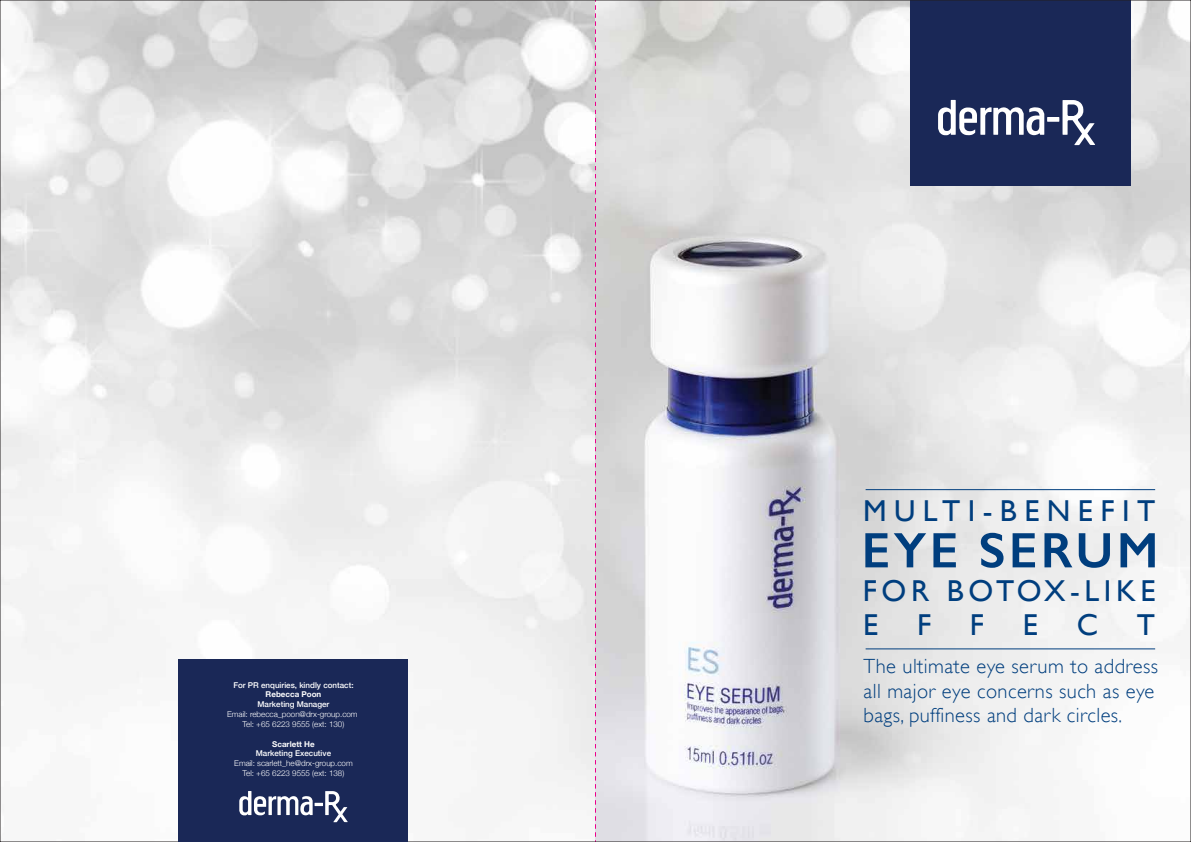
<style>
.page{position:relative;width:1191px;height:842px;background:#fff}
.page>*{position:absolute;margin:0;border:0;box-sizing:border-box;transform-origin:0 0}
.t1{font:600 50px "Gill Sans";letter-spacing:.065em;color:#003e7e}
.t2{font:30.2px/34px "Gill Sans";letter-spacing:.155em;color:#003e7e}
.t3{font:30.2px "Gill Sans";letter-spacing:.245em;color:#003e7e}
.t4{font:300 20.5px/24.2px "Gill Sans";letter-spacing:.02em;color:#003e7e}
.t5{font:300 8px/9.8px "Helvetica Neue";color:#fff;text-align:center}
.t6{font:500 8px "Helvetica Neue";color:#fff}
.t7{font:700 8px "Helvetica Neue";color:#fff}
</style>
<div class="page">
<img style="left:2px;top:2px;width:1187px;height:838px">
<div style="left:910px;top:0;width:221px;height:186px;background:#1a2857"></div>
<div style="left:1047px;top:117px;width:12px;height:5px;background:#fff"></div>
<svg style="left:938px;top:100px;width:106px;height:35px"></svg>
<svg style="left:1062px;top:100px;width:33px;height:45px"></svg>
<svg style="left:595px;top:2px;width:1px;height:838px"></svg>
<div style="left:179px;top:659px;width:229px;height:183px;background:#1a2857"></div>
<svg style="left:239px;top:791px;width:109px;height:31px"></svg>
<hr style="left:865px;top:648px;width:290px;height:1px;background:#003e7e">
<hr style="left:865px;top:489px;width:290px;height:1px;background:#003e7e">
<p class="t6" style="left:233px;top:678px;width:122px">For PR enquiries, kindly contact:</p>
<p class="t7" style="left:266px;top:688px;width:57px">Rebecca Poon</p>
<p class="t6" style="left:257px;top:698px;width:73px">Marketing Manager</p>
<p class="t5" style="left:227px;top:709px;width:132px">Email: rebecca_poon@drx-group.com<br>Tel: +65 6223 9555 (ext: 130)</p>
<p class="t7" style="left:272px;top:737px;width:44px">Scarlett He</p>
<p class="t6" style="left:256px;top:747px;width:77px">Marketing Executive</p>
<p class="t5" style="left:234px;top:758px;width:120px">Email: scarlett_he@drx-group.com<br>Tel: +65 6223 9555 (ext: 138)</p>
<h2 class="t3" style="left:863px;top:493px;width:294px">MULTI-BENEFIT</h2>
<h1 class="t1" style="left:861px;top:520px;width:298px">EYE SERUM</h1>
<h2 class="t2" style="left:862px;top:574px;width:294px">FOR BOTOX-LIKE<br>E</h2>
<h2 class="t2" style="left:917px;top:608px;width:16px">F</h2>
<h2 class="t2" style="left:970px;top:608px;width:16px">F</h2>
<h2 class="t2" style="left:1022px;top:608px;width:17px">E</h2>
<h2 class="t2" style="left:1076px;top:608px;width:23px">C</h2>
<h2 class="t2" style="left:1136px;top:608px;width:20px">T</h2>
<h3 class="t4" style="left:863px;top:654px;width:296px">The ultimate eye serum to address all major eye concerns such as eye bags, puffiness and dark circles.</h3>
</div>
